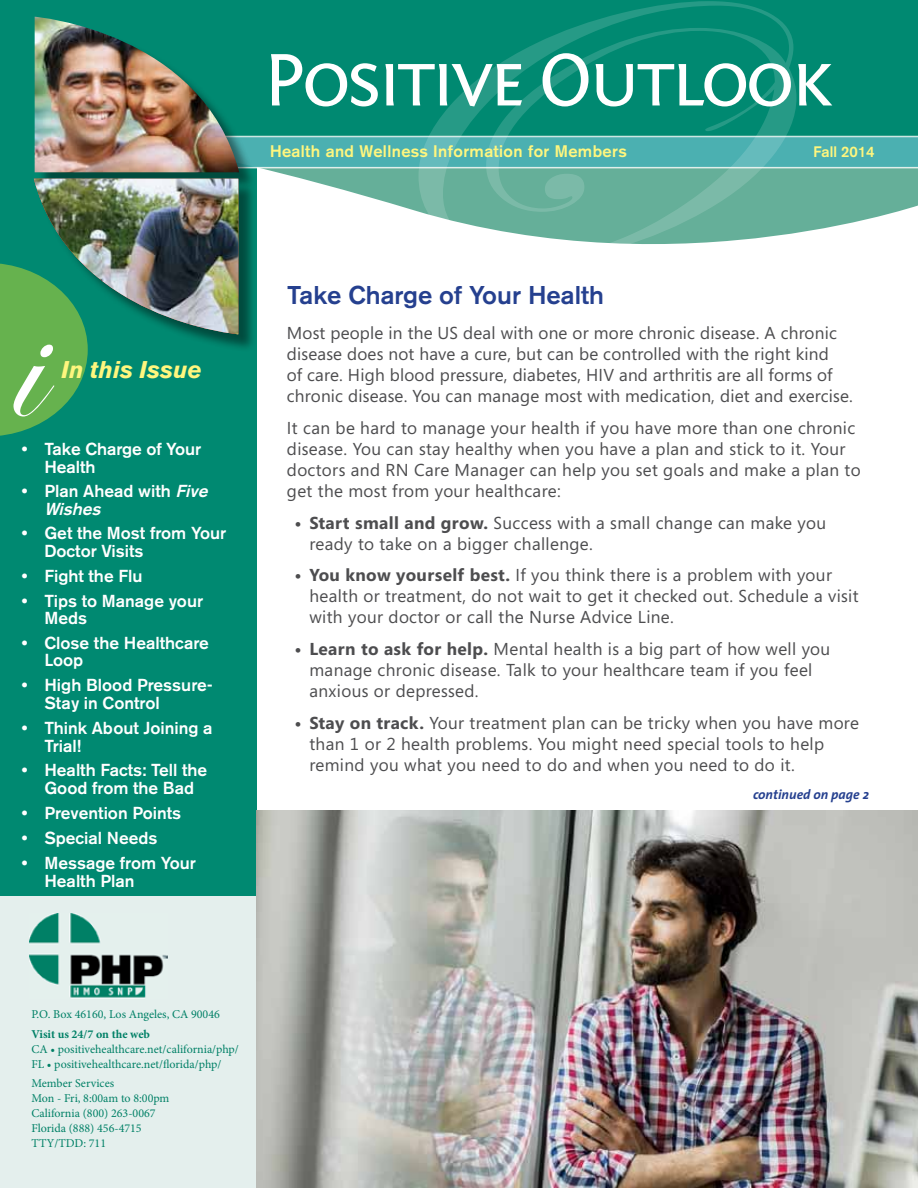
<style>
.page{position:relative;width:918px;height:1188px;background:#fff}
.page>*{position:absolute;margin:0;border:0;box-sizing:border-box;transform-origin:0 0}
.t1{font:78px "Fontin Sans Small Caps";letter-spacing:-.05em;color:#fff}
.t2{font:500 25.5px "Akzidenz Grotesk BE";color:#25408f}
.t3{font:italic 700 24px "Akzidenz Grotesk BE";color:#fff67e}
.t4{font:17.25px/21px "Segoe";letter-spacing:.02em;color:#4d4d4f}
.t5{font:500 17.25px/18px "Akzidenz Grotesk BE";color:#fff}
.t6{font:700 16.5px "Akzidenz Grotesk";letter-spacing:.025em;color:#fff67e}
.t7{font:700 15px "Akzidenz Grotesk";color:#fff67e}
.t8{font:italic 700 13.5px "The Sans";color:#25408f}
.t9{font:12px/15px "Minion Pro";color:#008066}
.t10{font:700 12px "Minion Pro";letter-spacing:-.005em;color:#008066}
.s1{font-style:italic}
.s2{font-weight:700}
</style>
<div class="page">
<div style="left:0;top:135px;width:256px;height:810px;background:#008971"></div>
<div style="left:0;top:896px;width:256px;height:292px;background:#e4efed"></div>
<svg style="left:34px;top:137px;width:884px;height:96px;fill:#65af99"></svg>
<div style="left:0;top:0;width:918px;height:137px;background:#008971"></div>
<svg style="left:257px;top:136px;width:661px;height:32px;background:#55b4b4"></svg>
<div style="left:37px;top:19px;width:220px;height:172px;background:#000;opacity:.45"></div>
<img style="left:35px;top:17px;width:204px;height:155px">
<svg style="left:418px;top:1px;width:379px;height:243px"></svg>
<div style="left:37px;top:181px;width:220px;height:172px;background:#000;opacity:.45"></div>
<svg style="left:0;top:179px;width:238px;height:257px"></svg>
<img style="left:34px;top:179px;width:204px;height:155px">
<img style="left:256px;top:810px;width:662px;height:378px">
<img style="left:30px;top:913px;width:138px;height:85px">
<h1 class="t1" style="left:263px;top:37px;width:571px">Positive Outlook</h1>
<p class="t6" style="left:270px;top:141px;width:358px">Health and Wellness Information for Members</p>
<p class="t7" style="left:814px;top:143px;width:62px">Fall 2014</p>
<h3 class="t3" style="left:62px;top:355px;width:142px">In this Issue</h3>
<p class="t5" style="left:44px;top:441px;width:158px;line-height:17.2px;text-indent:-22px">• Take Charge of Your<br>Health</p>
<p class="t5" style="left:44px;top:483px;width:169px;line-height:17.2px;text-indent:-23px">• Plan Ahead with <span class="s1">Five<br>Wishes</span></p>
<p class="t5" style="left:44px;top:524px;width:183px;text-indent:-22px">• Get the Most from Your<br>Doctor Visits</p>
<p class="t5" style="left:22px;top:567px;width:122px">• Fight the Flu</p>
<p class="t5" style="left:44px;top:592px;width:160px;line-height:17.2px;text-indent:-22px">• Tips to Manage your<br>Meds</p>
<p class="t5" style="left:44px;top:634px;width:166px;line-height:17.2px;text-indent:-22px">• Close the Healthcare<br>Loop</p>
<p class="t5" style="left:44px;top:676px;width:170px;text-indent:-22px">• High Blood Pressure-<br>Stay in Control</p>
<p class="t5" style="left:44px;top:719px;width:170px;text-indent:-22px">• Think About Joining a<br>Trial!</p>
<p class="t5" style="left:22px;top:761px;width:187px;text-align:center">• Health Facts: Tell the<br>Good from the Bad</p>
<p class="t5" style="left:22px;top:804px;width:161px">• Prevention Points</p>
<p class="t5" style="left:22px;top:829px;width:137px">• Special Needs</p>
<p class="t5" style="left:44px;top:854px;width:153px;text-indent:-22px">• Message from Your<br>Health Plan</p>
<p class="t9" style="left:31px;top:1007px;width:190px">P.O. Box 46160, Los Angeles, CA 90046</p>
<p class="t10" style="left:31px;top:1026px;width:120px">Visit us 24/7 on the web</p>
<p class="t9" style="left:31px;top:1042px;width:209px">CA • positivehealthcare.net/california/php/<br>FL • positivehealthcare.net/florida/php/</p>
<p class="t9" style="left:31px;top:1075px;width:140px">Member Services<br>Mon - Fri, 8:00am to 8:00pm<br>California (800) 263-0067<br>Florida (888) 456-4715<br>TTY/TDD: 711</p>
<h2 class="t2" style="left:287px;top:279px;width:318px">Take Charge of Your Health</h2>
<p class="t4" style="left:287px;top:322px;width:567px">Most people in the US deal with one or more chronic disease. A chronic disease does not have a cure, but can be controlled with the right kind<br>of care. High blood pressure, diabetes, HIV and arthritis are all forms of chronic disease. You can manage most with medication, diet and exercise.</p>
<p class="t4" style="left:287px;top:417px;width:575px">It can be hard to manage your health if you have more than one chronic disease. You can stay healthy when you have a plan and stick to it. Your doctors and RN Care Manager can help you set goals and make a plan to get the most from your healthcare:</p>
<p class="t4" style="left:309px;top:512px;width:518px;text-indent:-15px"><span class="s2">• Start small and grow.</span> Success with a small change can make you ready to take on a bigger challenge.</p>
<p class="t4" style="left:309px;top:564px;width:551px;text-indent:-15px"><span class="s2">• You know yourself best.</span> If you think there is a problem with your health or treatment, do not wait to get it checked out. Schedule a visit with your doctor or call the Nurse Advice Line.</p>
<p class="t4" style="left:309px;top:638px;width:522px;text-indent:-15px"><span class="s2">• Learn to ask for help.</span> Mental health is a big part of how well you manage chronic disease. Talk to your healthcare team if you feel anxious or depressed.</p>
<p class="t4" style="left:309px;top:712px;width:551px;text-indent:-15px"><span class="s2">• Stay on track.</span> Your treatment plan can be tricky when you have more than 1 or 2 health problems. You might need special tools to help remind you what you need to do and when you need to do it.</p>
<p class="t8" style="left:753px;top:783px;width:118px">continued on page 2</p>
</div>
